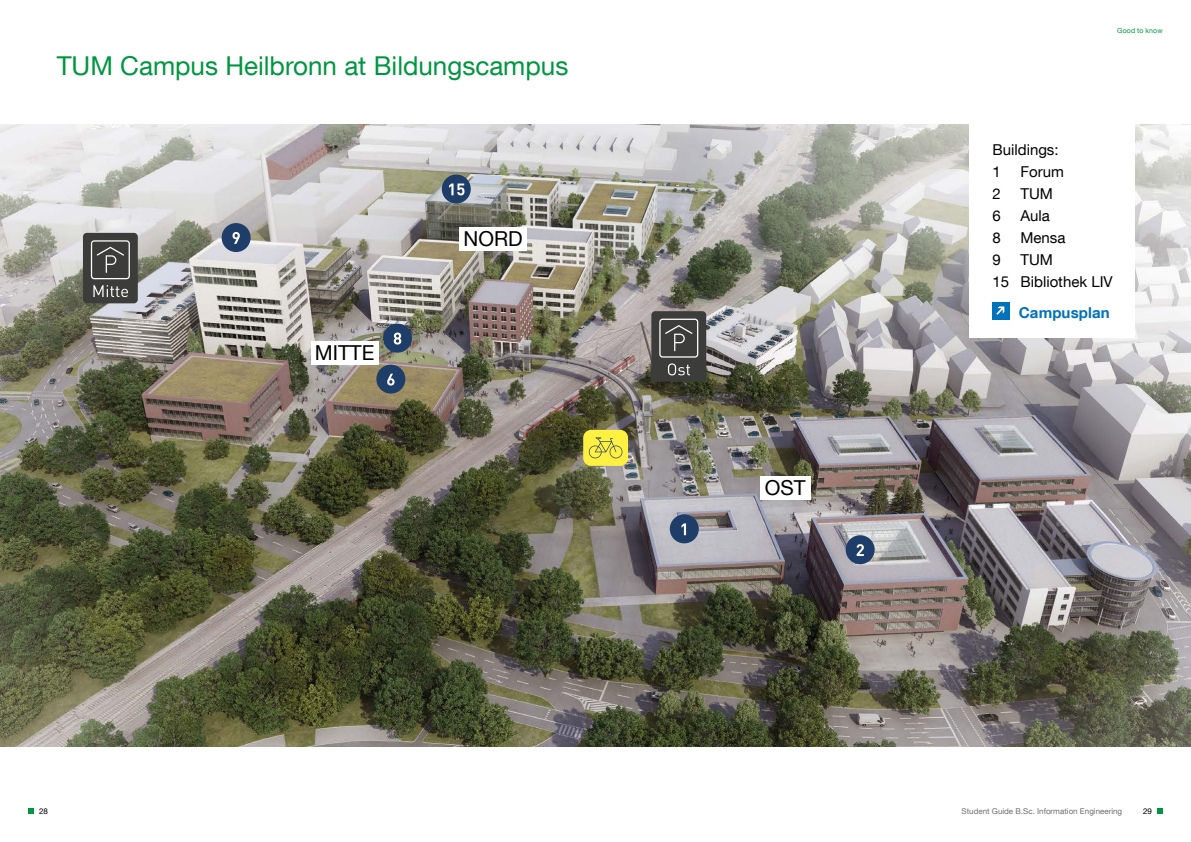
<style>
.page{position:relative;width:1191px;height:842px;background:#fff}
.page>*{position:absolute;margin:0;border:0;box-sizing:border-box;transform-origin:0 0}
.t1{font:26px "TUM Neue Helvetica";color:#009641}
.t2{font:20.6px "TUM Neue Helvetica";color:#000}
.t3{font:15px/22px "TUM Neue Helvetica";color:#000}
.t4{font:700 15px "TUM Neue Helvetica";letter-spacing:.01em;color:#0072bb}
.t5{font:8px "TUM Neue Helvetica";color:#706f6f}
.t6{font:8px "TUM Neue Helvetica";color:#000}
.t7{font:7px "TUM Neue Helvetica";letter-spacing:.02em;color:#009641}
</style>
<div class="page">
<svg style="left:28px;top:808px;width:6px;height:6px"></svg>
<svg style="left:1157px;top:808px;width:5px;height:6px"></svg>
<img style="left:0;top:125px;width:1191px;height:621px">
<div style="left:442px;top:174px;width:29px;height:29px;background:#1e3d69;border-radius:50%"></div>
<svg style="left:449px;top:184px;width:15px;height:11px"></svg>
<div style="left:83px;top:233px;width:55px;height:70px;background:#3c3c3b;border-radius:4px"></div>
<svg style="left:91px;top:240px;width:39px;height:39px"></svg>
<svg style="left:93px;top:285px;width:35px;height:12px"></svg>
<div style="left:583px;top:430px;width:45px;height:36px;background:#fff042;border-radius:8px"></div>
<svg style="left:589px;top:437px;width:33px;height:21px"></svg>
<div style="left:651px;top:311px;width:55px;height:71px;background:#3c3c3b;border-radius:4px"></div>
<svg style="left:659px;top:319px;width:39px;height:56px"></svg>
<div style="left:311px;top:341px;width:67px;height:24px;background:#fff"></div>
<div style="left:459px;top:227px;width:67px;height:23px;background:#fff"></div>
<div style="left:760px;top:476px;width:51px;height:24px;background:#fff"></div>
<div style="left:383px;top:324px;width:29px;height:29px;background:#1e3d69;border-radius:50%"></div>
<svg style="left:394px;top:333px;width:7px;height:12px"></svg>
<div style="left:222px;top:223px;width:29px;height:29px;background:#1e3d69;border-radius:50%"></div>
<svg style="left:232px;top:232px;width:8px;height:12px"></svg>
<div style="left:376px;top:365px;width:29px;height:29px;background:#1e3d69;border-radius:50%"></div>
<svg style="left:387px;top:374px;width:7px;height:12px"></svg>
<div style="left:670px;top:514px;width:29px;height:29px;background:#1e3d69;border-radius:50%"></div>
<svg style="left:681px;top:523px;width:5px;height:12px"></svg>
<div style="left:845px;top:535px;width:29px;height:29px;background:#1e3d69;border-radius:50%"></div>
<svg style="left:856px;top:544px;width:8px;height:12px"></svg>
<div style="left:969px;top:111px;width:165px;height:226px;background:#fff"></div>
<div style="left:992px;top:302px;width:18px;height:18px;background:#0072bb"></div>
<svg style="left:996px;top:306px;width:8px;height:9px"></svg>
<h1 class="t1" style="left:57px;top:49px;width:513px">TUM Campus Heilbronn at Bildungscampus</h1>
<h2 class="t2" style="left:315px;top:340px;width:61px">MITTE</h2>
<h2 class="t2" style="left:463px;top:226px;width:61px">NORD</h2>
<p class="t6" style="left:39px;top:806px;width:10px">28</p>
<h2 class="t2" style="left:765px;top:475px;width:42px">OST</h2>
<p class="t3" style="left:992px;top:138px;width:68px">Buildings:<br>1</p>
<p class="t3" style="left:1020px;top:160px;width:45px">Forum</p>
<p class="t7" style="left:1117px;top:27px;width:47px">Good to know</p>
<p class="t3" style="left:992px;top:182px;width:10px">2</p>
<p class="t3" style="left:1020px;top:182px;width:34px">TUM</p>
<p class="t3" style="left:992px;top:204px;width:10px">6</p>
<p class="t3" style="left:1020px;top:204px;width:31px">Aula</p>
<p class="t3" style="left:992px;top:226px;width:10px">8</p>
<p class="t3" style="left:1020px;top:226px;width:47px">Mensa</p>
<p class="t3" style="left:992px;top:248px;width:10px">9</p>
<p class="t3" style="left:992px;top:248px;width:122px;text-indent:28px">TUM<br>15 Bibliothek LIV</p>
<p class="t4" style="left:1018px;top:303px;width:92px">Campusplan</p>
<p class="t5" style="left:961px;top:806px;width:162px">Student Guide B.Sc. Information Engineering</p>
<p class="t6" style="left:1143px;top:806px;width:10px">29</p>
</div>
